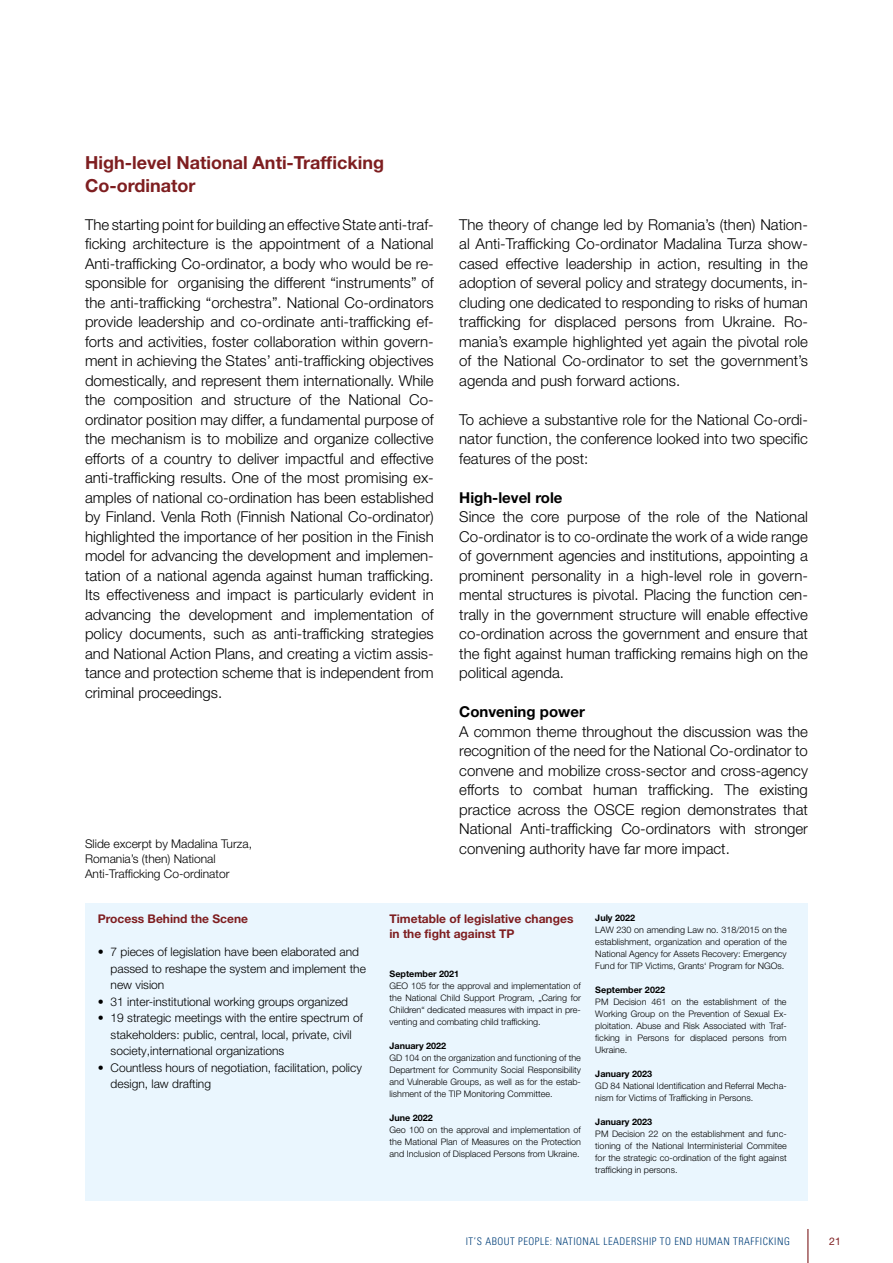
<style>
.page{position:relative;width:893px;height:1263px;background:#fff}
.page>*{position:absolute;margin:0;border:0;box-sizing:border-box;transform-origin:0 0}
.t1{font:700 18px/22.5px "Helvetica Neue LT Std";color:#7e1e20}
.t2{font:300 15px/19.5px "Helvetica Neue LT Std";color:#000;text-align:justify}
.t3{font:700 15px "Helvetica Neue LT Std";color:#000}
.t4{font:300 12px/16.5px "Helvetica Neue LT Pro";color:#000}
.t5{font:700 12px/15px "Helvetica Neue LT Pro";color:#7e1e20}
.t6{font:300 12px/15px "Helvetica Neue LT Std";color:#000}
.t7{font:300 condensed 10.5px "Univers LT Std";letter-spacing:.05em;color:#003f79}
.t8{font:10.5px "Helvetica Neue LT Std";color:#7e1e20}
.t9{font:300 9px/12px "Helvetica Neue LT Pro";color:#000;text-align:justify}
.t10{font:700 9px "Helvetica Neue LT Pro";color:#000}
</style>
<div class="page">
<hr style="left:807px;top:1229px;width:1px;height:34px;background:#7e1e20">
<div style="left:85px;top:903px;width:723px;height:297px;background:#eaf6fe"></div>
<p class="t1" style="left:85px;top:151px;width:301px">High-level National Anti-Trafficking<br>Co-ordinator</p>
<p class="t2" style="left:85px;top:214px;width:350px">The starting point for building an effective State anti-traf&shy;ficking architecture is the appointment of a National Anti-trafficking Co-ordinator, a body who would be re&shy;sponsible for organising the different “instruments” of the anti-trafficking “orchestra”. National Co-ordinators provide leadership and co-ordinate anti-trafficking ef&shy;forts and activities, foster collaboration within govern&shy;ment in achieving the States’ anti-trafficking objectives domestically, and represent them internationally. While the composition and structure of the National Co&shy;ordinator position may differ, a fundamental purpose of the mechanism is to mobilize and organize collective efforts of a country to deliver impactful and effective anti-trafficking results. One of the most promising ex&shy;amples of national co-ordination has been established by Finland. Venla Roth (Finnish National Co-ordinator) highlighted the importance of her position in the Finish model for advancing the development and implemen&shy;tation of a national agenda against human trafficking.<br>Its effectiveness and impact is particularly evident in advancing the development and implementation of policy documents, such as anti-trafficking strategies and National Action Plans, and creating a victim assis&shy;tance and protection scheme that is independent from criminal proceedings.</p>
<p class="t2" style="left:459px;top:214px;width:350px">The theory of change led by Romania’s (then) Nation&shy;al Anti-Trafficking Co-ordinator Madalina Turza show&shy;cased effective leadership in action, resulting in the adoption of several policy and strategy documents, in&shy;cluding one dedicated to responding to risks of human trafficking for displaced persons from Ukraine. Ro&shy;mania’s example highlighted yet again the pivotal role of the National Co-ordinator to set the government’s agenda and push forward actions.</p>
<p class="t2" style="left:459px;top:409px;width:350px">To achieve a substantive role for the National Co-ordi&shy;nator function, the conference looked into two specific features of the post:</p>
<p class="t3" style="left:459px;top:488px;width:105px">High-level role</p>
<p class="t2" style="left:459px;top:507px;width:350px">Since the core purpose of the role of the National Co-ordinator is to co-ordinate the work of a wide range of government agencies and institutions, appointing a prominent personality in a high-level role in govern&shy;mental structures is pivotal. Placing the function cen&shy;trally in the government structure will enable effective co-ordination across the government and ensure that the fight against human trafficking remains high on the political agenda.</p>
<p class="t3" style="left:459px;top:702px;width:127px">Convening power</p>
<p class="t2" style="left:459px;top:721px;width:350px">A common theme throughout the discussion was the recognition of the need for the National Co-ordinator to convene and mobilize cross-sector and cross-agency efforts to combat human trafficking. The existing practice across the OSCE region demonstrates that National Anti-trafficking Co-ordinators with stronger convening authority have far more impact.</p>
<p class="t4" style="left:85px;top:836px;width:168px">Slide excerpt by Madalina Turza,</p>
<p class="t6" style="left:85px;top:851px;width:146px">Romania’s (then) National<br>Anti-Trafficking Co-ordinator</p>
<p class="t5" style="left:98px;top:911px;width:152px">Process Behind the Scene</p>
<p class="t4" style="left:111px;top:944px;width:257px;text-indent:-13px">• 7 pieces of legislation have been elaborated and passed to reshape the system and implement the new vision</p>
<p class="t4" style="left:98px;top:993px;width:252px">• 31 inter-institutional working groups organized</p>
<p class="t4" style="left:111px;top:1010px;width:254px;text-indent:-13px">• 19 strategic meetings with the entire spectrum of stakeholders: public, central, local, private, civil society,international organizations</p>
<p class="t4" style="left:111px;top:1059px;width:253px;text-indent:-13px">• Countless hours of negotiation, facilitation, policy design, law drafting</p>
<p class="t5" style="left:389px;top:911px;width:185px">Timetable of legislative changes in the fight against TP</p>
<p class="t10" style="left:389px;top:969px;width:71px">September 2021</p>
<p class="t9" style="left:389px;top:980px;width:193px">GEO 105 for the approval and implementation of the National Child Support Program, „Caring for Children“ dedicated measures with impact in pre&shy;venting and combating child trafficking.</p>
<p class="t10" style="left:389px;top:1041px;width:58px">January 2022</p>
<p class="t9" style="left:389px;top:1052px;width:193px">GD 104 on the organization and functioning of the Department for Community Social Responsibility and Vulnerable Groups, as well as for the estab&shy;lishment of the TIP Monitoring Committee.</p>
<p class="t10" style="left:389px;top:1113px;width:45px">June 2022</p>
<p class="t9" style="left:389px;top:1124px;width:193px">Geo 100 on the approval and implementation of the Mational Plan of Measures on the Protection and Inclusion of Displaced Persons from Ukraine.</p>
<p class="t10" style="left:595px;top:912px;width:41px">July 2022</p>
<p class="t9" style="left:595px;top:924px;width:193px">LAW 230 on amending Law no. 318/2015 on the establishment, organization and operation of the National Agency for Assets Recovery: Emergency Fund for TIP Victims, Grants‘ Program for NGOs.</p>
<p class="t10" style="left:595px;top:984px;width:71px">September 2022</p>
<p class="t9" style="left:595px;top:996px;width:193px">PM Decision 461 on the establishment of the Working Group on the Prevention of Sexual Ex&shy;ploitation. Abuse and Risk Associated with Traf&shy;ficking in Persons for displaced persons from Ukraine.</p>
<p class="t10" style="left:595px;top:1068px;width:58px">January 2023</p>
<p class="t9" style="left:595px;top:1080px;width:193px">GD 84 National Identification and Referral Mecha&shy;nism for Victims of Trafficking in Persons.</p>
<p class="t10" style="left:595px;top:1116px;width:58px">January 2023</p>
<p class="t9" style="left:595px;top:1128px;width:193px">PM Decision 22 on the establishment and func&shy;tioning of the National Interministerial Commitee for the strategic co-ordination of the fight against trafficking in persons.</p>
<p class="t7" style="left:466px;top:1235px;width:326px">IT’S ABOUT PEOPLE: NATIONAL LEADERSHIP TO END HUMAN TRAFFICKING</p>
<p class="t8" style="left:829px;top:1235px;width:13px">21</p>
</div>
